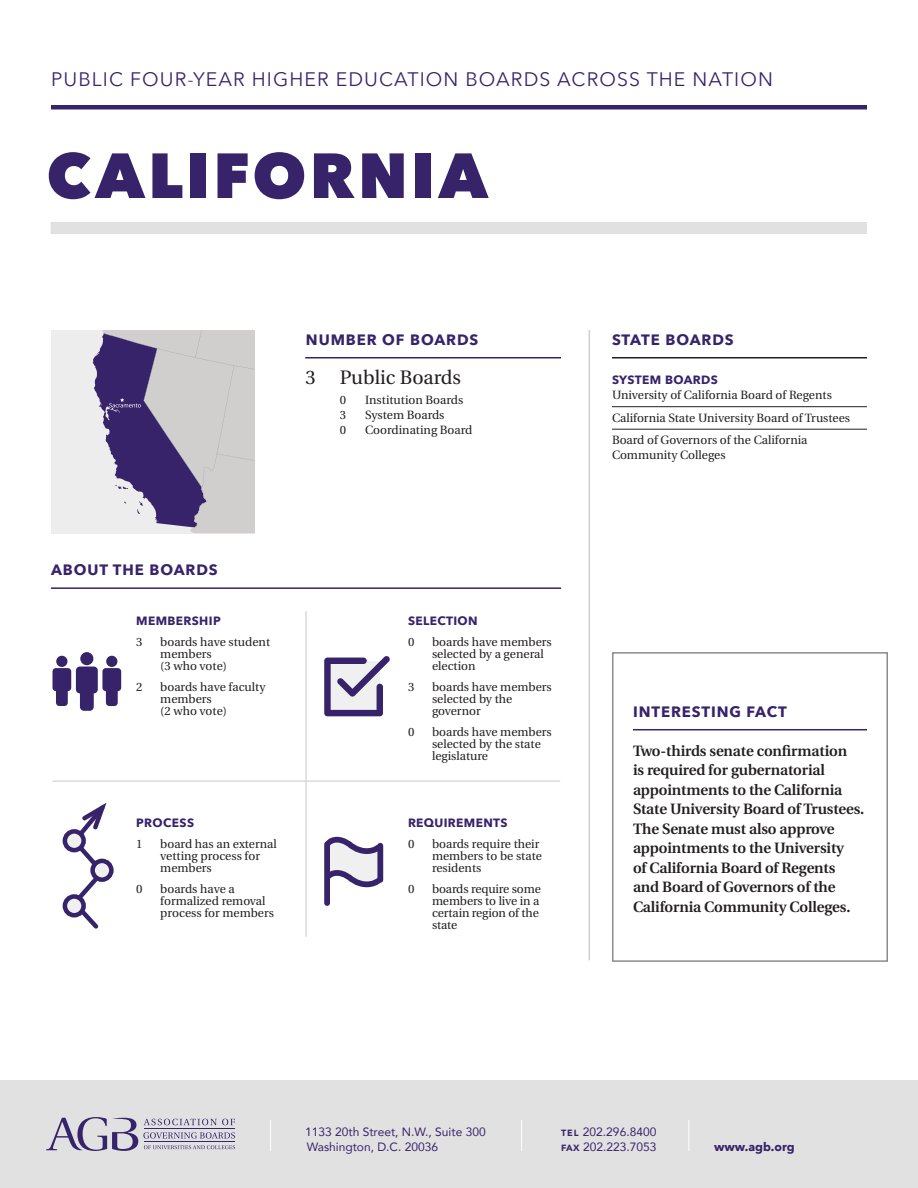
<style>
.page{position:relative;width:918px;height:1188px;background:#fff}
.page>*{position:absolute;margin:0;border:0;box-sizing:border-box;transform-origin:0 0}
.t1{font:800 63px "Avenir Next";letter-spacing:.06em;color:#37236a}
.t2{font:19.5px "Avenir Next";letter-spacing:.055em;color:#37236a}
.t3{font:19.5px "Utopia";color:#231f20}
.t4{font:600 15px/19.5px "Utopia";letter-spacing:-.01em;color:#231f20}
.t5{font:700 15px "Avenir Next";letter-spacing:.06em;color:#37236a}
.t6{font:12px/12px "Utopia";color:#231f20}
.t7{font:12px "Avenir";color:#37236a}
.t8{font:700 12px "Avenir Next";letter-spacing:.03em;color:#37236a}
.t9{font:700 12px "Avenir Next";color:#37236a}
.s1{font-family:"Avenir Next";font-weight:700;color:#37236a}
.s2{font-weight:900;font-size:9px}
</style>
<div class="page">
<hr style="left:589px;top:330px;width:1px;height:630px;background:#d2cfce">
<div style="left:0;top:1080px;width:918px;height:108px;background:#e2e1e1"></div>
<hr style="left:633px;top:729px;width:234px;height:1px;background:#37236a">
<div style="left:612px;top:652px;width:276px;height:310px;border:2px solid #8d8c8c"></div>
<svg style="left:46px;top:1117px;width:189px;height:34px"></svg>
<hr style="left:270px;top:1120px;width:1px;height:31px;background:#fff">
<hr style="left:521px;top:1120px;width:1px;height:31px;background:#fff">
<hr style="left:688px;top:1120px;width:1px;height:31px;background:#fff">
<div style="left:51px;top:105px;width:816px;height:5px;background:#37236a"></div>
<div style="left:51px;top:222px;width:816px;height:12px;background:#e2e1e1"></div>
<hr style="left:51px;top:587px;width:510px;height:2px;background:#37236a">
<hr style="left:305px;top:357px;width:256px;height:1px;background:#37236a">
<hr style="left:612px;top:357px;width:255px;height:1px;background:#231f20">
<hr style="left:612px;top:406px;width:255px;height:1px;background:#231f20">
<hr style="left:612px;top:429px;width:255px;height:1px;background:#231f20">
<div style="left:52px;top:330px;width:203px;height:203px;background:#eeeded"></div>
<svg style="left:93px;top:330px;width:162px;height:203px;background:#a39cb2"></svg>
<hr style="left:305px;top:611px;width:2px;height:326px;background:#d2cfce">
<hr style="left:52px;top:781px;width:508px;height:1px;background:#d2cfce">
<div style="left:80px;top:652px;width:13px;height:13px;background:#37236a;border-radius:50%"></div>
<div style="left:106px;top:656px;width:11px;height:11px;background:#37236a;border-radius:50%"></div>
<svg style="left:52px;top:667px;width:69px;height:44px"></svg>
<div style="left:56px;top:656px;width:12px;height:11px;background:#37236a;border-radius:50%"></div>
<svg style="left:324px;top:656px;width:66px;height:60px"></svg>
<svg style="left:324px;top:837px;width:59px;height:69px"></svg>
<svg style="left:69px;top:802px;width:41px;height:127px"></svg>
<svg style="left:93px;top:861px;width:18px;height:19px"></svg>
<div style="left:90px;top:859px;width:24px;height:23px;border:4px solid #37236a;border-radius:50%"></div>
<svg style="left:65px;top:896px;width:19px;height:19px"></svg>
<div style="left:63px;top:894px;width:23px;height:23px;border:4px solid #37236a;border-radius:50%"></div>
<svg style="left:65px;top:831px;width:19px;height:19px"></svg>
<div style="left:63px;top:829px;width:23px;height:23px;border:4px solid #37236a;border-radius:50%"></div>
<p class="t2" style="left:51px;top:62px;width:723px">PUBLIC FOUR-YEAR HIGHER EDUCATION BOARDS ACROSS THE NATION</p>
<p class="t1" style="left:47px;top:137px;width:443px">CALIFORNIA</p>
<p class="t5" style="left:306px;top:327px;width:174px">NUMBER OF BOARDS</p>
<p class="t3" style="left:305px;top:367px;width:157px">3 Public Boards</p>
<p class="t6" style="left:340px;top:394px;width:8px">0</p>
<p class="t6" style="left:365px;top:394px;width:100px">Institution Boards</p>
<p class="t6" style="left:340px;top:409px;width:8px">3</p>
<p class="t6" style="left:365px;top:409px;width:81px">System Boards</p>
<p class="t6" style="left:340px;top:424px;width:8px">0</p>
<p class="t6" style="left:365px;top:424px;width:109px">Coordinating Board</p>
<p class="t5" style="left:51px;top:557px;width:168px">ABOUT THE BOARDS</p>
<p class="t8" style="left:136px;top:610px;width:86px">MEMBERSHIP</p>
<p class="t6" style="left:136px;top:636px;width:8px">3</p>
<p class="t6" style="left:160px;top:636px;width:111px">boards have student members<br>(3 who vote)</p>
<p class="t6" style="left:136px;top:681px;width:8px">2</p>
<p class="t6" style="left:160px;top:681px;width:107px">boards have faculty members<br>(2 who vote)</p>
<p class="t8" style="left:136px;top:812px;width:59px">PROCESS</p>
<p class="t6" style="left:136px;top:838px;width:8px">1</p>
<p class="t6" style="left:160px;top:838px;width:118px">board has an external vetting process for members</p>
<p class="t6" style="left:136px;top:883px;width:8px">0</p>
<p class="t6" style="left:160px;top:883px;width:115px">boards have a formalized removal process for members</p>
<p class="t8" style="left:408px;top:610px;width:71px">SELECTION</p>
<p class="t6" style="left:408px;top:636px;width:8px">0</p>
<p class="t6" style="left:432px;top:636px;width:121px">boards have members selected by a general election</p>
<p class="t6" style="left:408px;top:681px;width:8px">3</p>
<p class="t6" style="left:432px;top:681px;width:121px">boards have members selected by the governor</p>
<p class="t6" style="left:408px;top:726px;width:8px">0</p>
<p class="t6" style="left:432px;top:726px;width:121px">boards have members selected by the state legislature</p>
<p class="t8" style="left:408px;top:812px;width:101px">REQUIREMENTS</p>
<p class="t6" style="left:408px;top:838px;width:8px">0</p>
<p class="t6" style="left:432px;top:838px;width:111px">boards require their members to be state residents</p>
<p class="t6" style="left:408px;top:883px;width:8px">0</p>
<p class="t6" style="left:432px;top:883px;width:110px">boards require some members to live in a certain region of the state</p>
<p class="t5" style="left:612px;top:327px;width:123px">STATE BOARDS</p>
<p class="t6" style="left:612px;top:373px;width:221px;line-height:15px"><span class="s1">SYSTEM BOARDS<br></span>University of California Board of Regents</p>
<p class="t6" style="left:612px;top:412px;width:240px">California State University Board of Trustees</p>
<p class="t6" style="left:612px;top:433px;width:197px;line-height:15px">Board of Governors of the California<br>Community Colleges</p>
<p class="t5" style="left:633px;top:699px;width:155px">INTERESTING FACT</p>
<p class="t4" style="left:633px;top:741px;width:233px">Two-thirds senate confirmation<br>is required for gubernatorial appointments to the California<br>State University Board of Trustees.<br>The Senate must also approve appointments to the University<br>of California Board of Regents and Board of Governors of the<br>California Community Colleges.</p>
<p class="t7" style="left:305px;top:1122px;width:182px">1133 20th Street, N.W., Suite 300</p>
<p class="t7" style="left:307px;top:1137px;width:133px">Washington, D.C. 20036</p>
<p class="t9" style="left:714px;top:1136px;width:82px">www.agb.org</p>
<p class="t7" style="left:561px;top:1122px;width:97px"><span class="s2">TEL</span> 202.296.8400</p>
<p class="t7" style="left:561px;top:1137px;width:97px"><span class="s2">FAX</span> 202.223.7053</p>
</div>
